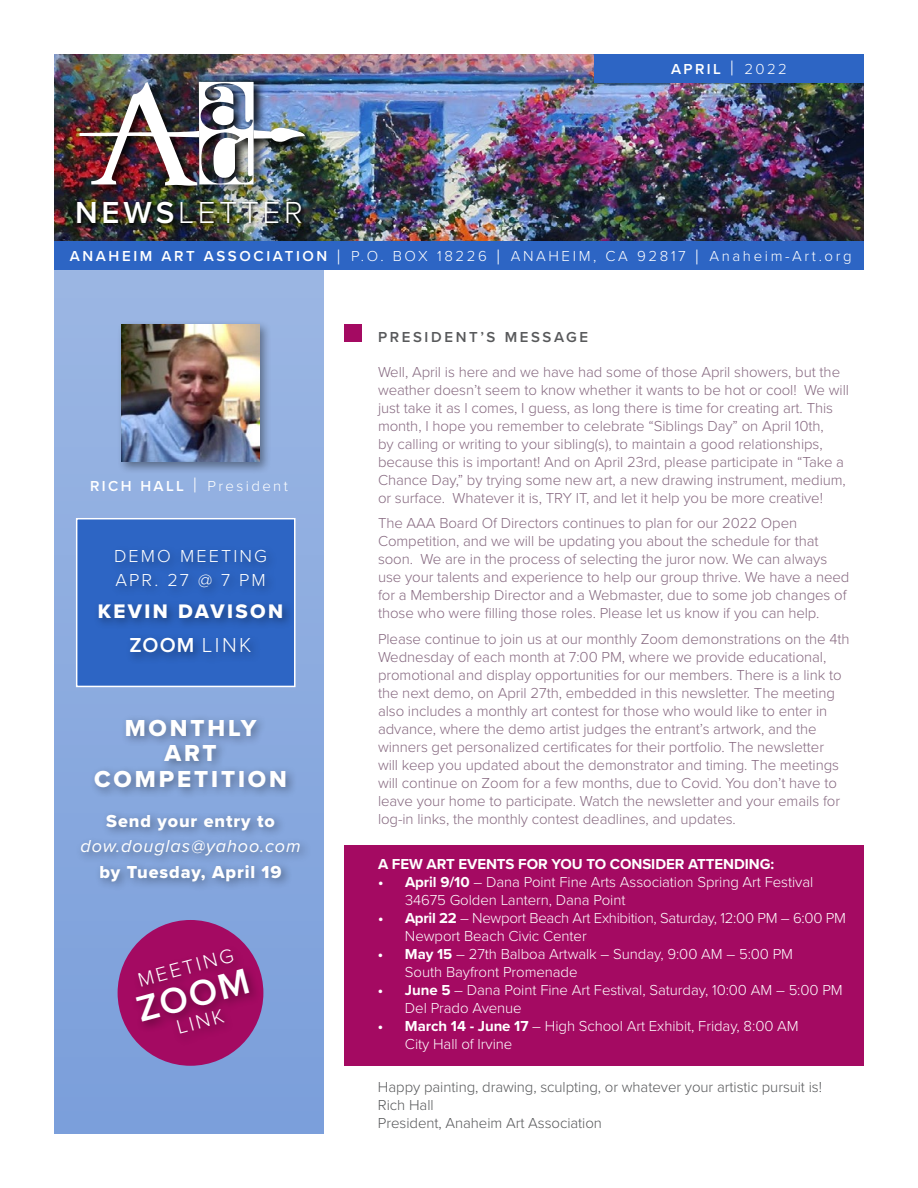
<style>
.page{position:relative;width:918px;height:1188px;background:#fff}
.page>*{position:absolute;margin:0;border:0;box-sizing:border-box;transform-origin:0 0}
.t1{font:600 37.35px "Proxima Nova";color:#fff}
.t2{font:300 31.5px "Proxima Nova";letter-spacing:.12em;color:#fff}
.t3{font:24px/25.5px "Proxima Nova Extrabld";letter-spacing:.12em;color:#fff;text-align:center}
.t4{font:600 21px "Proxima Nova";color:#fff}
.t5{font:20.4px "Proxima Nova Extrabld";letter-spacing:.12em;color:#fff}
.t6{font:300 20.4px "Proxima Nova";color:#fff}
.t7{font:18px "Proxima Nova Extrabld";letter-spacing:.05em;color:#fff}
.t8{font:italic 18px "Proxima Nova";letter-spacing:.05em;color:#fff}
.t9{font:300 18px/24px "Proxima Nova";letter-spacing:.12em;color:#fff}
.t10{font:300 15px/18px "Proxima Nova";letter-spacing:-.005em;color:#876a81}
.t11{font:300 15px/18px "Proxima Nova";letter-spacing:-.005em;color:#fff}
.t12{font:300 15px/18px "Proxima Nova";letter-spacing:-.005em;color:#58595b}
.t13{font:300 15px "Proxima Nova";letter-spacing:.175em;color:#fff}
.t14{font:700 15px "Proxima Nova";letter-spacing:-.005em;color:#fff}
.t15{font:300 15px "Proxima Nova";letter-spacing:.16em;color:#fff}
.t16{font:600 15px "Proxima Nova";letter-spacing:.175em;color:#58595b}
.t17{font:600 15px "Proxima Nova";letter-spacing:.16em;color:#fff}
.s1{font-weight:600}
.s2{font-weight:300;font-size:21px}
.s3{font-weight:300}
.s4{font-size:21px}
.s5{font-weight:700}
</style>
<div class="page">
<div style="left:345px;top:845px;width:519px;height:221px;background:#a40a62"></div>
<img style="left:54px;top:54px;width:810px;height:188px">
<div style="left:54px;top:270px;width:270px;height:864px;background:linear-gradient(to bottom,#9bb6e3,#7b9eda)"></div>
<img style="left:76px;top:78px;width:241px;height:120px">
<img style="left:80px;top:82px;width:225px;height:104px">
<div style="left:54px;top:242px;width:810px;height:28px;background:#2d65c4"></div>
<img style="left:76px;top:200px;width:229px;height:28px">
<div style="left:594px;top:54px;width:270px;height:28px;background:#2d65c4"></div>
<div style="left:117px;top:320px;width:155px;height:154px;background:#000;opacity:.4"></div>
<img style="left:122px;top:324px;width:137px;height:138px">
<div style="left:345px;top:324px;width:17px;height:18px;background:#a40a62"></div>
<div style="left:90px;top:714px;width:208px;height:85px;background:#000;opacity:.4"></div>
<div style="left:75px;top:809px;width:237px;height:83px;background:#000;opacity:.4"></div>
<div style="left:76px;top:518px;width:220px;height:169px;background:#2d65c4;border:2px solid #fff"></div>
<div style="left:93px;top:545px;width:202px;height:120px;background:#000;opacity:.4"></div>
<div style="left:118px;top:920px;width:145px;height:146px;background:#a40a62;border-radius:50%"></div>
<div style="left:131px;top:944px;width:130px;height:102px;background:#000;opacity:.4"></div>
<h2 class="t2" style="left:75px;top:189px;width:229px"><span class="s1">NEWS</span>LETTER</h2>
<p class="t17" style="left:671px;top:57px;width:117px">APRIL <span class="s2">|</span> <span class="s3">2022</span></p>
<p class="t13" style="left:70px;top:245px;width:783px"><span class="s1">ANAHEIM ART ASSOCIATION</span> <span class="s4">|</span> P.O. BOX 18226 <span class="s4">|</span> ANAHEIM, CA 92817 <span class="s4">|</span> Anaheim-Art.org</p>
<p class="t15" style="left:90px;top:475px;width:199px"><span class="s1">RICH HALL</span> <span class="s4">|</span> President</p>
<p class="t9" style="left:114px;top:543px;width:155px">DEMO MEETING<br>APR. 27 @ 7 PM</p>
<h3 class="t5" style="left:98px;top:596px;width:187px">KEVIN DAVISON</h3>
<h3 class="t4" style="left:129px;top:629px;width:124px">ZOOM <span class="s3">LINK</span></h3>
<h3 class="t3" style="left:94px;top:715px;width:194px">MONTHLY<br>ART<br>COMPETITION</h3>
<p class="t7" style="left:106px;top:807px;width:170px">Send your entry to</p>
<p class="t8" style="left:80px;top:833px;width:222px">dow.douglas@yahoo.com</p>
<p class="t7" style="left:99px;top:858px;width:184px">by Tuesday, April 19</p>
<h3 class="t6" style="left:134px;top:966px;width:100px;rotate:-15deg">MEETING</h3>
<h1 class="t1" style="left:130px;top:983px;width:117px;rotate:-15deg">ZOOM</h1>
<h3 class="t6" style="left:173px;top:1013px;width:50px;rotate:-15deg">LINK</h3>
<p class="t16" style="left:378px;top:325px;width:212px">PRESIDENT’S MESSAGE</p>
<p class="t10" style="left:378px;top:362px;width:473px">Well, April is here and we have had some of those April showers, but the weather doesn’t seem to know whether it wants to be hot or cool! We will just take it as I comes, I guess, as long there is time for creating art. This month, I hope you remember to celebrate “Siblings Day” on April 10th,<br>by calling or writing to your sibling(s), to maintain a good relationships, because this is important! And on April 23rd, please participate in “Take a Chance Day,” by trying some new art, a new drawing instrument, medium, or surface. Whatever it is, TRY IT, and let it help you be more creative!</p>
<p class="t10" style="left:378px;top:513px;width:473px">The AAA Board Of Directors continues to plan for our 2022 Open Competition, and we will be updating you about the schedule for that soon. We are in the process of selecting the juror now. We can always use your talents and experience to help our group thrive. We have a need for a Membership Director and a Webmaster, due to some job changes of those who were filling those roles. Please let us know if you can help.</p>
<p class="t10" style="left:378px;top:629px;width:473px">Please continue to join us at our monthly Zoom demonstrations on the 4th Wednesday of each month at 7:00 PM, where we provide educational, promotional and display opportunities for our members. There is a link to the next demo, on April 27th, embedded in this newsletter. The meeting also includes a monthly art contest for those who would like to enter in advance, where the demo artist judges the entrant’s artwork, and the winners get personalized certificates for their portfolio. The newsletter<br>will keep you updated about the demonstrator and timing. The meetings will continue on Zoom for a few months, due to Covid. You don’t have to leave your home to participate. Watch the newsletter and your emails for log-in links, the monthly contest deadlines, and updates.</p>
<p class="t14" style="left:378px;top:853px;width:398px">A FEW ART EVENTS FOR YOU TO CONSIDER ATTENDING:</p>
<p class="t11" style="left:405px;top:872px;width:410px;text-indent:-27px"><span class="s5">• April 9/10</span> – Dana Point Fine Arts Association Spring Art Festival<br>34675 Golden Lantern, Dana Point</p>
<p class="t11" style="left:405px;top:908px;width:442px;text-indent:-27px"><span class="s5">• April 22</span> – Newport Beach Art Exhibition, Saturday, 12:00 PM – 6:00 PM<br>Newport Beach Civic Center</p>
<p class="t11" style="left:405px;top:944px;width:390px;text-indent:-27px"><span class="s5">• May 15</span> – 27th Balboa Artwalk – Sunday, 9:00 AM – 5:00 PM<br>South Bayfront Promenade</p>
<p class="t11" style="left:405px;top:980px;width:439px;text-indent:-27px"><span class="s5">• June 5</span> – Dana Point Fine Art Festival, Saturday, 10:00 AM – 5:00 PM<br>Del Prado Avenue</p>
<p class="t11" style="left:405px;top:1016px;width:395px;text-indent:-27px"><span class="s5">• March 14 - June 17</span> – High School Art Exhibit, Friday, 8:00 AM<br>City Hall of Irvine</p>
<p class="t12" style="left:378px;top:1077px;width:446px">Happy painting, drawing, sculpting, or whatever your artistic pursuit is!<br>Rich Hall<br>President, Anaheim Art Association</p>
</div>
